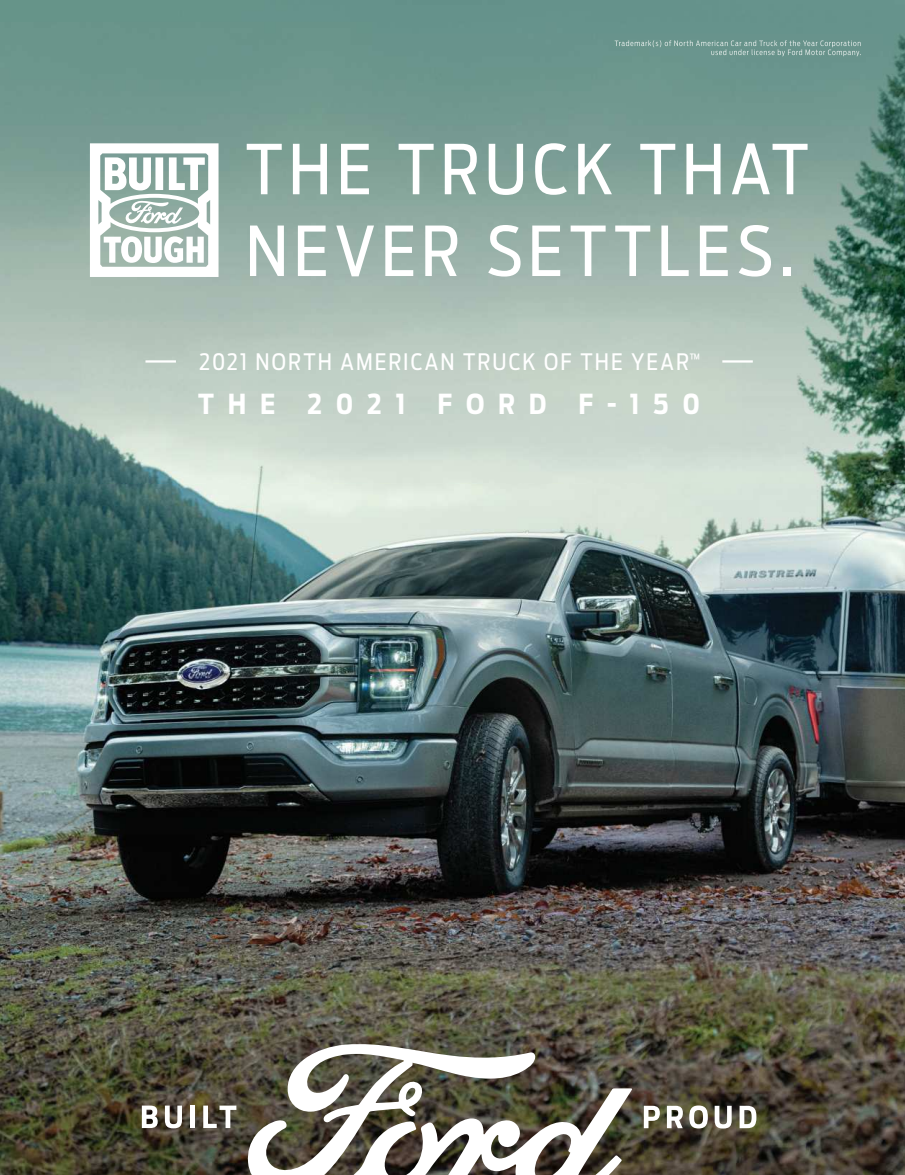
<style>
.page{position:relative;width:905px;height:1175px;background:#fff}
.page>*{position:absolute;margin:0;border:0;box-sizing:border-box;transform-origin:0 0}
.t1{font:68.1px/81.8px "Ford Antenna Cond";letter-spacing:.08em;color:#fff}
.t2{font:700 27.45px "Ford Antenna Cond";letter-spacing:.5em;color:#fff}
.t3{font:22.5px "Ford Antenna Cond";letter-spacing:.09em;color:#fff}
</style>
<div class="page">
<img style="left:0;top:0;width:904px;height:1174px">
<svg style="left:142px;top:1105px;width:16px;height:23px"></svg>
<svg style="left:165px;top:1105px;width:17px;height:23px"></svg>
<div style="left:190px;top:1105px;width:5px;height:23px;background:#fff"></div>
<svg style="left:203px;top:1105px;width:33px;height:23px"></svg>
<svg style="left:643px;top:1105px;width:16px;height:23px"></svg>
<svg style="left:667px;top:1105px;width:15px;height:23px"></svg>
<svg style="left:689px;top:1105px;width:18px;height:23px"></svg>
<svg style="left:714px;top:1105px;width:17px;height:23px"></svg>
<svg style="left:739px;top:1105px;width:17px;height:23px"></svg>
<svg style="left:247px;top:1044px;width:385px;height:130px"></svg>
<svg style="left:90px;top:143px;width:128px;height:134px"></svg>
<img style="left:612px;top:40px;width:249px;height:7px">
<img style="left:711px;top:49px;width:149px;height:7px">
<hr style="left:145px;top:360px;width:31px;height:2px;background:#fff">
<hr style="left:722px;top:360px;width:30px;height:2px;background:#fff">
<h1 class="t1" style="left:245px;top:120px;width:564px">THE TRUCK THAT<br>NEVER SETTLES.</h1>
<p class="t3" style="left:199px;top:342px;width:502px">2021 NORTH AMERICAN TRUCK OF THE YEAR<sup>™</sup></p>
<p class="t2" style="left:198px;top:379px;width:503px">THE 2021 FORD F-150</p>
</div>
